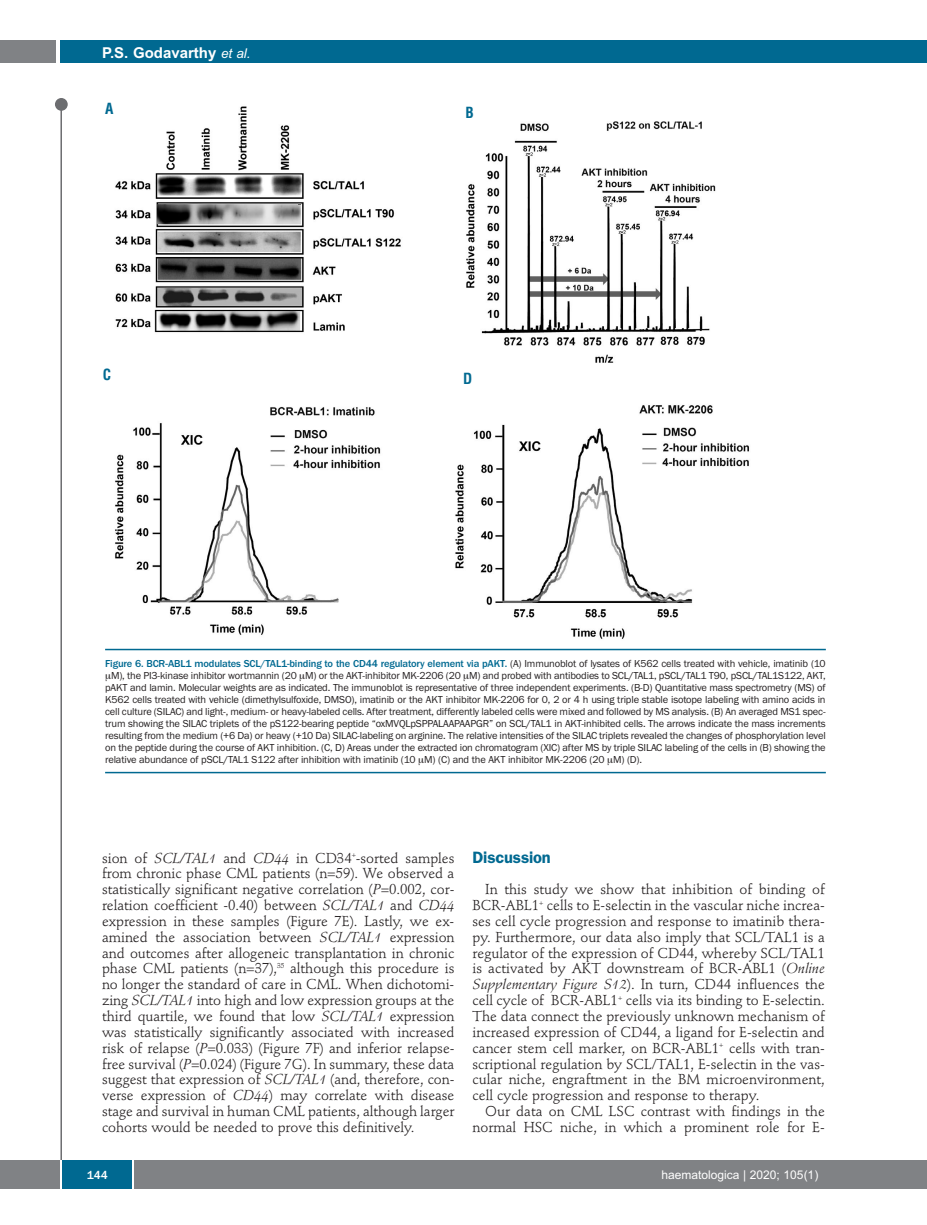
<style>
.page{position:relative;width:927px;height:1225px;background:#fff}
.page>*{position:absolute;margin:0;border:0;box-sizing:border-box;transform-origin:0 0}
.t1{font:600 16.5px "Franklin Gothic";letter-spacing:-.01em;color:#006991}
.t2{font:700 15px "Arial";color:#fff}
.t3{font:700 condensed 15px "Helvetica";color:#006991}
.t4{font:14.25px/15.9px "Stempel Schneidler";color:#231f20;text-align:justify}
.t5{font:12px "Arial";color:#fff}
.t6{font:500 12px "Franklin Gothic";color:#fff}
.t7{font:10.5px "Franklin Gothic";letter-spacing:-.015em;color:#231f20}
.t8{font:500 10.5px "Franklin Gothic";letter-spacing:-.015em;color:#006991}
.s1{font-weight:400;font-style:italic;font-size:13.5px}
.s2{font-weight:400;color:#231f20}
.s3{font-style:italic}
</style>
<div class="page">
<div style="left:911px;top:40px;width:16px;height:22px;background:#006991"></div>
<div style="left:910px;top:1160px;width:17px;height:28px;background:#808285"></div>
<div style="left:55px;top:98px;width:13px;height:13px;background:#6c6d70;border-radius:50%"></div>
<hr style="left:60px;top:101px;width:2px;height:1061px;background:#6c6d70">
<div style="left:60px;top:40px;width:852px;height:22px;background:#006991"></div>
<div style="left:0;top:40px;width:56px;height:22px;background:#808285"></div>
<div style="left:0;top:1160px;width:911px;height:28px;background:#808285"></div>
<div style="left:62px;top:1160px;width:71px;height:28px;background:#006991"></div>
<hr style="left:60px;top:1160px;width:2px;height:28px;background:#fff">
<svg style="left:133px;top:1160px;width:1px;height:28px"></svg>
<img style="left:115px;top:106px;width:634px;height:533px">
<hr style="left:105px;top:649px;width:721px;height:1px;background:#006991">
<hr style="left:105px;top:772px;width:721px;height:1px;background:#006991">
<p class="t2" style="left:102px;top:44px;width:150px">P.S. Godavarthy <span class="s1">et al.</span></p>
<p class="t3" style="left:105px;top:100px;width:10px">A</p>
<p class="t3" style="left:465px;top:104px;width:10px">B</p>
<p class="t3" style="left:103px;top:366px;width:10px">C</p>
<p class="t3" style="left:463px;top:370px;width:11px">D</p>
<p class="t8" style="left:105px;top:657px;width:722px">Figure 6. BCR-ABL1 modulates SCL/TAL1-binding to the CD44 regulatory element via pAKT. <span class="s2">(A) Immunoblot of lysates of K562 cells treated with vehicle, imatinib (10</span></p>
<p class="t7" style="left:111px;top:669px;width:716px">M), the PI3-kinase inhibitor wortmannin (20 M) or the AKT-inhibitor MK-2206 (20 M) and probed with antibodies to SCL/TAL1, pSCL/TAL1 T90, pSCL/TAL1S122, AKT,</p>
<p class="t7" style="left:105px;top:681px;width:722px">pAKT and lamin. Molecular weights are as indicated. The immunoblot is representative of three independent experiments. (B-D) Quantitative mass spectrometry (MS) of</p>
<p class="t7" style="left:105px;top:693px;width:722px">K562 cells treated with vehicle (dimethylsulfoxide, DMSO), imatinib or the AKT inhibitor MK-2206 for 0, 2 or 4 h using triple stable isotope labeling with amino acids in</p>
<p class="t7" style="left:105px;top:705px;width:722px">cell culture (SILAC) and light-, medium- or heavy-labeled cells. After treatment, differently labeled cells were mixed and followed by MS analysis. (B) An averaged MS1 spec-</p>
<p class="t7" style="left:105px;top:717px;width:722px">trum showing the SILAC triplets of the pS122-bearing peptide “oxMVQLpSPPALAAPAAPGR” on SCL/TAL1 in AKT-inhibited cells. The arrows indicate the mass increments</p>
<p class="t7" style="left:105px;top:729px;width:722px">resulting from the medium (+6 Da) or heavy (+10 Da) SILAC-labeling on arginine. The relative intensities of the SILAC triplets revealed the changes of phosphorylation level</p>
<p class="t7" style="left:105px;top:741px;width:722px">on the peptide during the course of AKT inhibition. (C, D) Areas under the extracted ion chromatogram (XIC) after MS by triple SILAC labeling of the cells in (B) showing the</p>
<p class="t7" style="left:105px;top:753px;width:538px">relative abundance of pSCL/TAL1 S122 after inhibition with imatinib (10 M) (C) and the AKT inhibitor MK-2206 (20 M) (D).</p>
<p class="t4" style="left:102px;top:851px;width:354px">sion of <span class="s3">SCL/TAL1</span> and <span class="s3">CD44</span> in CD34<sup>+</sup>-sorted samples from chronic phase CML patients (n=59). We observed a statistically significant negative correlation (<span class="s3">P</span>=0.002, cor&shy;relation coefficient -0.40) between <span class="s3">SCL/TAL1</span> and <span class="s3">CD44 </span>expression in these samples (Figure 7E). Lastly, we ex - amined the association between <span class="s3">SCL/TAL1</span> expression and outcomes after allogeneic transplantation in chronic phase CML patients (n=37),<sup>35</sup> although this procedure is no longer the standard of care in CML. When dichotomi - zing <span class="s3">SCL/TAL1</span> into high and low expression groups at the third quartile, we found that low <span class="s3">SCL/TAL1</span> expression was statistically significantly associated with increased risk of relapse (<span class="s3">P</span>=0.033) (Figure 7F) and inferior relapse&shy;free survival (<span class="s3">P</span>=0.024) (Figure 7G). In summary, these data suggest that expression of <span class="s3">SCL/TAL1</span> (and, therefore, con&shy;verse expression of <span class="s3">CD44</span>) may correlate with disease stage and survival in human CML patients, although larger cohorts would be needed to prove this definitively.</p>
<p class="t1" style="left:472px;top:851px;width:80px">Discussion</p>
<p class="t4" style="left:472px;top:882px;width:354px;text-indent:13px">In this study we show that inhibition of binding of BCR-ABL1<sup>+</sup> cells to E-selectin in the vascular niche increa - ses cell cycle progression and response to imatinib thera&shy;py. Furthermore, our data also imply that SCL/TAL1 is a regulator of the expression of CD44, whereby SCL/TAL1 is activated by AKT downstream of BCR-ABL1 (<span class="s3">Online Supplementary Figure S12</span>). In turn, CD44 influences the cell cycle of BCR-ABL1<sup>+</sup> cells via its binding to E-selectin.<br>The data connect the previously unknown mechanism of increased expression of CD44, a ligand for E-selectin and cancer stem cell marker, on BCR-ABL1<sup>+</sup> cells with tran&shy;scriptional regulation by SCL/TAL1, E-selectin in the vas&shy;cular niche, engraftment in the BM microenvironment, cell cycle progression and response to therapy.</p>
<p class="t4" style="left:472px;top:1104px;width:354px;text-align:right">Our data on CML LSC contrast with findings in the normal HSC niche, in which a prominent role for E-</p>
<p class="t6" style="left:87px;top:1167px;width:23px">144</p>
<p class="t5" style="left:661px;top:1167px;width:158px">haematologica | 2020; 105(1)</p>
</div>
